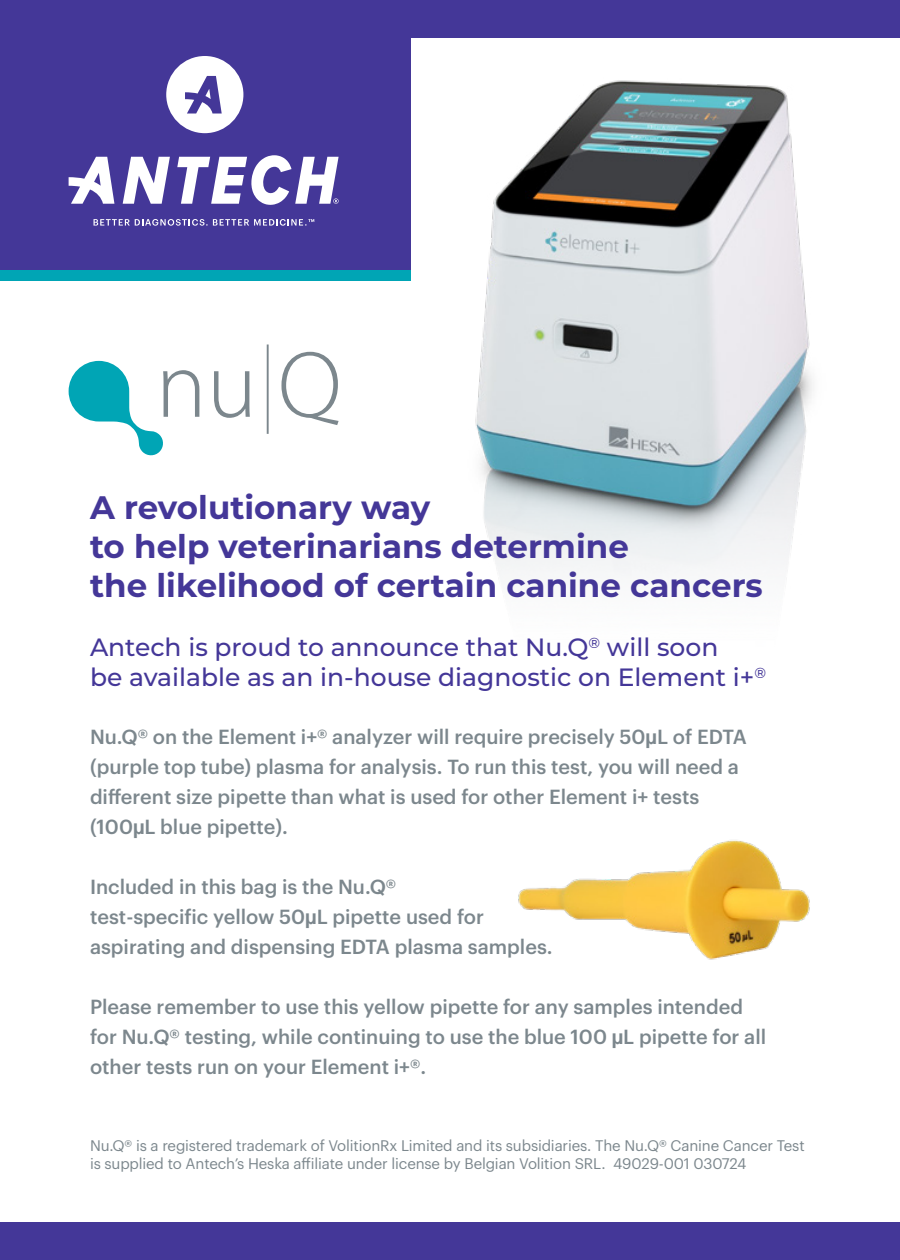
<style>
.page{position:relative;width:900px;height:1260px;background:#fff}
.page>*{position:absolute;margin:0;border:0;box-sizing:border-box;transform-origin:0 0}
.Heading{font:700 32.5px "Montserrat";color:#443798}
.Heading-2{font:500 25px/30px "Montserrat";color:#443798}
.Paragraph{font:500 20px/30px "Graphik";color:#7c878d}
.t1{font:15px/18px "Graphik";letter-spacing:-.01em;color:#7c878d}
.s1{font-family:"Arial";font-weight:700}
</style>
<div class="page">
<div style="left:0;top:0;width:900px;height:38px;background:#443798"></div>
<div style="left:0;top:1222px;width:900px;height:38px;background:#443798"></div>
<div style="left:0;top:0;width:410px;height:274px;background:#443798"></div>
<svg style="left:69px;top:345px;width:219px;height:111px"></svg>
<img style="left:288px;top:49px;width:524px;height:525px">
<svg style="left:94px;top:219px;width:220px;height:7px"></svg>
<svg style="left:166px;top:56px;width:77px;height:77px"></svg>
<svg style="left:123px;top:157px;width:47px;height:47px"></svg>
<svg style="left:69px;top:157px;width:45px;height:47px"></svg>
<svg style="left:177px;top:155px;width:162px;height:50px"></svg>
<div style="left:0;top:270px;width:410px;height:10px;background:#00a5b5"></div>
<img style="left:518px;top:840px;width:292px;height:120px">
<p class="Heading" style="left:90px;top:484px;width:342px">A revolutionary way</p>
<p class="Heading" style="left:90px;top:523px;width:540px">to help veterinarians determine</p>
<p class="Heading" style="left:90px;top:562px;width:674px">the likelihood of certain canine cancers</p>
<p class="Heading-2" style="left:90px;top:631px;width:678px">Antech is proud to announce that Nu.Q<sup>®</sup> will soon<br>be available as an in-house diagnostic on Element i+<sup>®</sup></p>
<p class="Paragraph" style="left:90px;top:720px;width:658px">Nu.Q® on the Element i+® analyzer will require precisely 50<span class="s1">µ</span>L of EDTA (purple top tube) plasma for analysis. To run this test, you will need a different size pipette than what is used for other Element i+ tests (100<span class="s1">µ</span>L blue pipette).</p>
<p class="Paragraph" style="left:90px;top:870px;width:464px">Included in this bag is the Nu.Q®<br>test-specific yellow 50<span class="s1">µ</span>L pipette used for aspirating and dispensing EDTA plasma samples.</p>
<p class="Paragraph" style="left:90px;top:990px;width:678px">Please remember to use this yellow pipette for any samples intended for Nu.Q® testing, while continuing to use the blue 100 <span class="s1">µ</span>L pipette for all other tests run on your Element i+®.</p>
<p class="t1" style="left:90px;top:1136px;width:716px">Nu.Q® is a registered trademark of VolitionRx Limited and its subsidiaries. The Nu.Q® Canine Cancer Test is supplied to Antech’s Heska affiliate under license by Belgian Volition SRL. 49029-001 030724</p>
</div>
